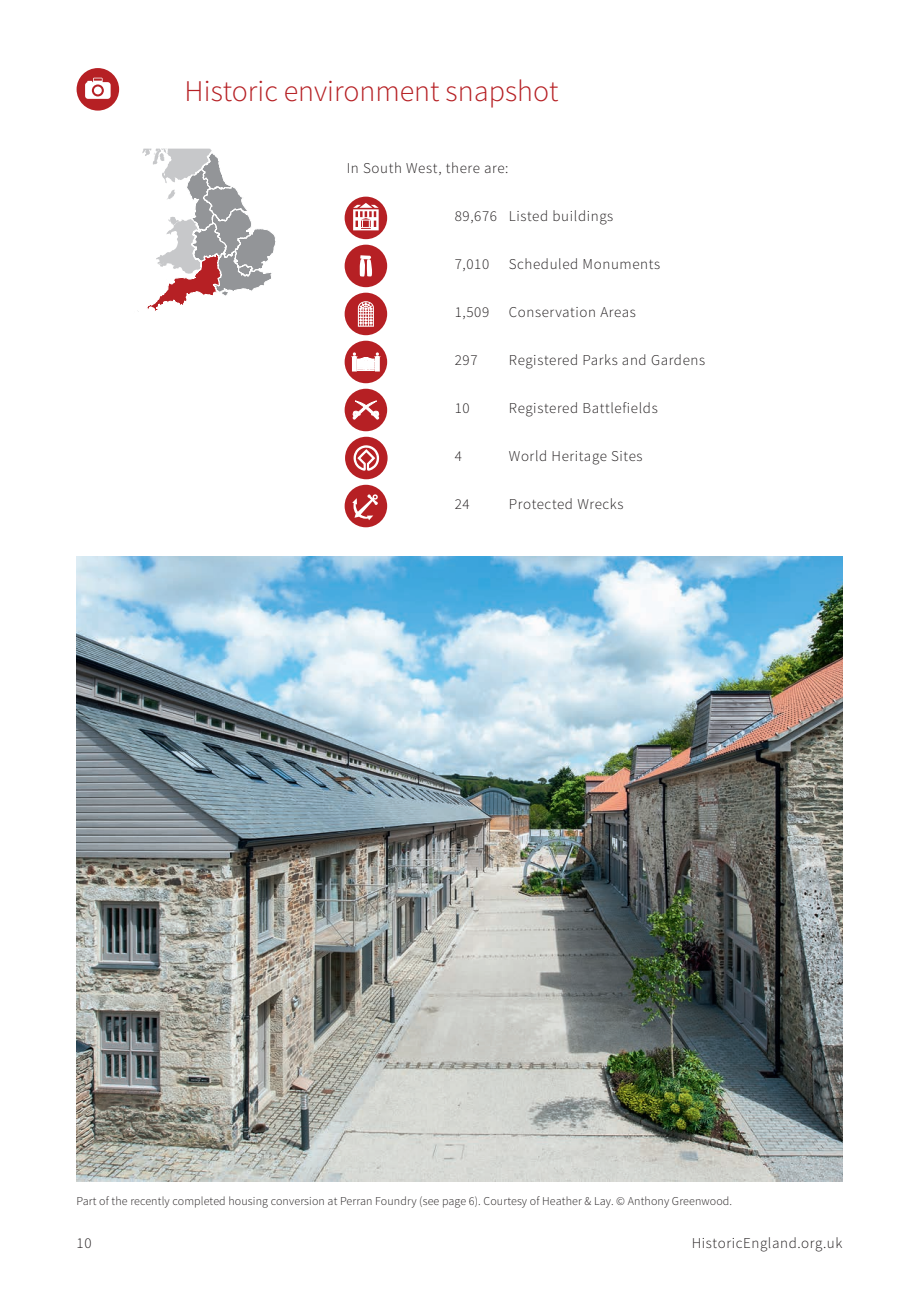
<style>
.page{position:relative;width:919px;height:1289px;background:#fff}
.page>*{position:absolute;margin:0;border:0;box-sizing:border-box;transform-origin:0 0}
.t1{font:300 30px "Source Sans Pro";color:#b62024}
.t2{font:300 15px "Source Sans Pro";letter-spacing:.04em;color:#231f20}
.t3{font:300 12px "Source Sans Pro";letter-spacing:.01em;color:#231f20}
</style>
<div class="page">
<div style="left:77px;top:68px;width:42px;height:43px;background:#b62024;border-radius:50%"></div>
<svg style="left:85px;top:78px;width:26px;height:21px"></svg>
<div style="left:94px;top:86px;width:8px;height:8px;background:#fff;border-radius:50%"></div>
<svg style="left:138px;top:149px;width:138px;height:163px"></svg>
<div style="left:344px;top:389px;width:43px;height:42px;background:#b62024;border-radius:50%"></div>
<svg style="left:352px;top:401px;width:27px;height:18px"></svg>
<div style="left:344px;top:197px;width:43px;height:42px;background:#b62024;border-radius:50%"></div>
<svg style="left:353px;top:203px;width:25px;height:27px"></svg>
<div style="left:344px;top:341px;width:43px;height:42px;background:#b62024;border-radius:50%"></div>
<svg style="left:351px;top:352px;width:30px;height:19px"></svg>
<div style="left:344px;top:245px;width:43px;height:42px;background:#b62024;border-radius:50%"></div>
<svg style="left:359px;top:255px;width:13px;height:22px"></svg>
<div style="left:344px;top:293px;width:43px;height:42px;background:#b62024;border-radius:50%"></div>
<svg style="left:358px;top:301px;width:16px;height:26px"></svg>
<div style="left:345px;top:437px;width:42px;height:42px;background:#b62024;border-radius:50%"></div>
<svg style="left:353px;top:445px;width:26px;height:26px"></svg>
<div style="left:344px;top:485px;width:43px;height:42px;background:#b62024;border-radius:50%"></div>
<svg style="left:352px;top:494px;width:26px;height:26px"></svg>
<img style="left:77px;top:557px;width:765px;height:624px">
<h3 class="t1" style="left:185px;top:72px;width:375px">Historic environment snapshot</h3>
<p class="t2" style="left:347px;top:158px;width:163px">In South West, there are:</p>
<p class="t2" style="left:455px;top:206px;width:160px">89,676 Listed buildings</p>
<p class="t2" style="left:455px;top:254px;width:36px">7,010</p>
<p class="t2" style="left:509px;top:254px;width:153px">Scheduled Monuments</p>
<p class="t2" style="left:455px;top:302px;width:36px">1,509</p>
<p class="t2" style="left:509px;top:302px;width:129px">Conservation Areas</p>
<p class="t2" style="left:455px;top:350px;width:24px">297</p>
<p class="t2" style="left:509px;top:350px;width:198px">Registered Parks and Gardens</p>
<p class="t2" style="left:455px;top:398px;width:16px">10</p>
<p class="t2" style="left:509px;top:398px;width:150px">Registered Battlefields</p>
<p class="t2" style="left:455px;top:446px;width:9px">4</p>
<p class="t2" style="left:509px;top:446px;width:135px">World Heritage Sites</p>
<p class="t2" style="left:455px;top:494px;width:16px">24</p>
<p class="t2" style="left:509px;top:494px;width:116px">Protected Wrecks</p>
<p class="t3" style="left:77px;top:1193px;width:657px">Part of the recently completed housing conversion at Perran Foundry (see page 6). Courtesy of Heather &amp; Lay. © Anthony Greenwood.</p>
<p class="t2" style="left:77px;top:1233px;width:16px">10</p>
<p class="t2" style="left:691px;top:1233px;width:152px">HistoricEngland.org.uk</p>
</div>
